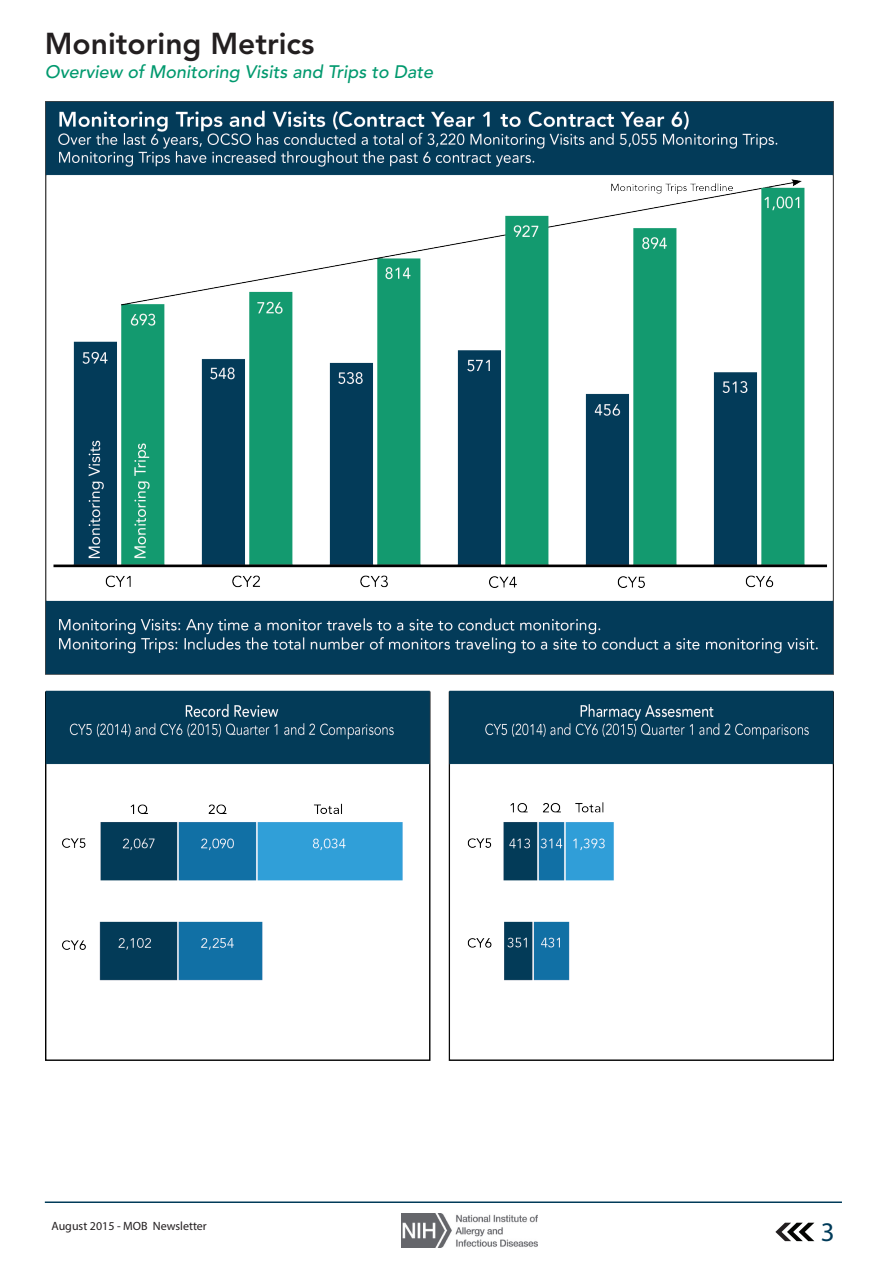
<style>
.page{position:relative;width:893px;height:1263px;background:#fff}
.page>*{position:absolute;margin:0;border:0;box-sizing:border-box;transform-origin:0 0}
._02_Article_Title{font:800 30px "Avenir LT Std";color:#231f20}
.t1{font:27px "Myriad Pro";color:#003b59}
.t2{font:italic 500 18px "Avenir LT Std";color:#00996e}
.t3{font:12px "Myriad Pro";color:#231f20}
</style>
<div class="page">
<svg style="left:775px;top:1223px;width:39px;height:18px"></svg>
<img style="left:402px;top:1214px;width:136px;height:34px">
<hr style="left:45px;top:1201px;width:797px;height:2px;background:#003b59">
<img style="left:45px;top:102px;width:788px;height:958px">
<p class="_02_Article_Title" style="left:45px;top:26px;width:271px">Monitoring Metrics</p>
<p class="t2" style="left:45px;top:61px;width:390px">Overview of Monitoring Visits and Trips to Date</p>
<p class="t3" style="left:51px;top:1219px;width:157px">August 2015 - MOB Newsletter</p>
<h2 class="t1" style="left:821px;top:1215px;width:15px">3</h2>
</div>
